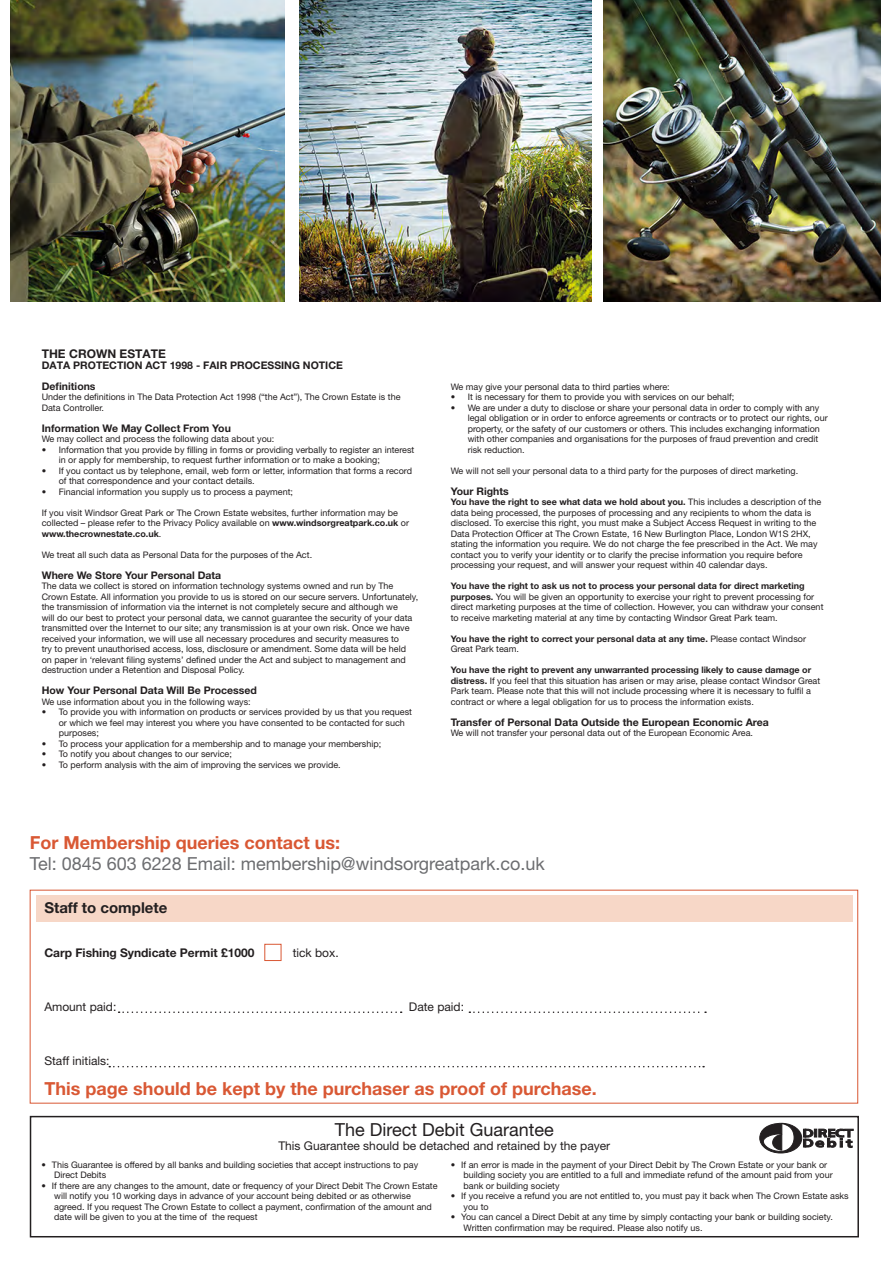
<style>
.page{position:relative;width:893px;height:1263px;background:#fff}
.page>*{position:absolute;margin:0;border:0;box-sizing:border-box;transform-origin:0 0}
.t1{font:700 18px "Helvetica Neue";color:#d95834}
.t2{font:18px "Helvetica Neue";color:#6c6d70}
.t3{font:18px "Helvetica Neue";color:#231f20}
.t4{font:700 15px "Helvetica Neue";color:#231f20}
.t5{font:12px "Helvetica Neue";color:#231f20}
.t6{font:700 12px "Helvetica Neue";color:#231f20}
.t7{font:700 10.5px "Helvetica Neue";color:#231f20}
.t8{font:9px/10.5px "Helvetica Neue";color:#231f20}
.t9{font:700 9px/10.5px "Helvetica Neue";color:#231f20}
.s1{font-weight:700}
.s2{font-weight:400}
</style>
<div class="page">
<div style="left:36px;top:895px;width:816px;height:26px;background:#f7d7c7"></div>
<div style="left:30px;top:1116px;width:829px;height:121px;border:2px solid #231f20"></div>
<svg style="left:760px;top:1123px;width:93px;height:30px"></svg>
<svg style="left:119px;top:1011px;width:283px;height:2px"></svg>
<svg style="left:469px;top:1011px;width:237px;height:2px"></svg>
<svg style="left:109px;top:1066px;width:595px;height:1px"></svg>
<img style="left:11px;top:0;width:274px;height:302px">
<img style="left:299px;top:0;width:292px;height:302px">
<img style="left:604px;top:0;width:276px;height:302px">
<div style="left:264px;top:944px;width:17px;height:17px;background:#fff;border:1px solid #d95834"></div>
<p class="t6" style="left:42px;top:346px;width:126px">THE CROWN ESTATE</p>
<p class="t7" style="left:42px;top:358px;width:303px">DATA PROTECTION ACT 1998 - FAIR PROCESSING NOTICE</p>
<p class="t7" style="left:42px;top:379px;width:55px">Definitions</p>
<p class="t8" style="left:42px;top:391px;width:360px">Under the definitions in The Data Protection Act 1998 (“the Act”), The Crown Estate is the<br>Data Controller.</p>
<p class="t7" style="left:42px;top:421px;width:191px">Information We May Collect From You</p>
<p class="t8" style="left:42px;top:433px;width:234px">We may collect and process the following data about you:</p>
<p class="t8" style="left:59px;top:444px;width:357px;text-indent:-17px">• Information that you provide by filling in forms or providing verbally to register an interest in or apply for membership, to request further information or to make a booking;</p>
<p class="t8" style="left:59px;top:465px;width:355px;text-indent:-17px">• If you contact us by telephone, email, web form or letter, information that forms a record of that correspondence and your contact details.</p>
<p class="t8" style="left:42px;top:486px;width:253px">• Financial information you supply us to process a payment;</p>
<p class="t8" style="left:42px;top:507px;width:369px">If you visit Windsor Great Park or The Crown Estate websites, further information may be collected – please refer to the Privacy Policy available on <span class="s1">www.windsorgreatpark.co.uk</span> or <span class="s1">www.thecrownestate.co.uk</span>.</p>
<p class="t8" style="left:42px;top:549px;width:272px">We treat all such data as Personal Data for the purposes of the Act.</p>
<p class="t7" style="left:42px;top:568px;width:181px">Where We Store Your Personal Data</p>
<p class="t8" style="left:42px;top:580px;width:378px">The data we collect is stored on information technology systems owned and run by The Crown Estate. All information you provide to us is stored on our secure servers. Unfortunately, the transmission of information via the internet is not completely secure and although we<br>will do our best to protect your personal data, we cannot guarantee the security of your data transmitted over the Internet to our site; any transmission is at your own risk. Once we have received your information, we will use all necessary procedures and security measures to<br>try to prevent unauthorised access, loss, disclosure or amendment. Some data will be held on paper in ‘relevant filing systems’ defined under the Act and subject to management and destruction under a Retention and Disposal Policy.</p>
<p class="t7" style="left:42px;top:684px;width:217px">How Your Personal Data Will Be Processed</p>
<p class="t8" style="left:42px;top:696px;width:211px">We use information about you in the following ways:</p>
<p class="t8" style="left:59px;top:706px;width:355px;text-indent:-17px">• To provide you with information on products or services provided by us that you request or which we feel may interest you where you have consented to be contacted for such purposes;</p>
<p class="t8" style="left:42px;top:738px;width:341px">• To process your application for a membership and to manage your membership;</p>
<p class="t8" style="left:42px;top:748px;width:192px">• To notify you about changes to our service;</p>
<p class="t8" style="left:42px;top:759px;width:300px">• To perform analysis with the aim of improving the services we provide.</p>
<p class="t8" style="left:451px;top:381px;width:221px">We may give your personal data to third parties where:</p>
<p class="t8" style="left:451px;top:392px;width:285px">• It is necessary for them to provide you with services on our behalf;</p>
<p class="t8" style="left:468px;top:402px;width:361px;text-indent:-17px">• We are under a duty to disclose or share your personal data in order to comply with any legal obligation or in order to enforce agreements or contracts or to protect our rights, our property, or the safety of our customers or others. This includes exchanging information with other companies and organisations for the purposes of fraud prevention and credit risk reduction.</p>
<p class="t8" style="left:451px;top:465px;width:349px">We will not sell your personal data to a third party for the purposes of direct marketing.</p>
<p class="t7" style="left:451px;top:485px;width:59px">Your Rights</p>
<p class="t8" style="left:451px;top:497px;width:372px"><span class="s1">You have the right to see what data we hold about you.</span> This includes a description of the data being processed, the purposes of processing and any recipients to whom the data is disclosed. To exercise this right, you must make a Subject Access Request in writing to the Data Protection Officer at The Crown Estate, 16 New Burlington Place, London W1S 2HX, stating the information you require. We do not charge the fee prescribed in the Act. We may contact you to verify your identity or to clarify the precise information you require before processing your request, and will answer your request within 40 calendar days.</p>
<p class="t8" style="left:451px;top:581px;width:374px"><span class="s1">You have the right to ask us not to process your personal data for direct marketing purposes.</span> You will be given an opportunity to exercise your right to prevent processing for direct marketing purposes at the time of collection. However, you can withdraw your consent to receive marketing material at any time by contacting Windsor Great Park team.</p>
<p class="t9" style="left:451px;top:633px;width:357px">You have the right to correct your personal data at any time. <span class="s2">Please contact Windsor<br>Great Park team.</span></p>
<p class="t8" style="left:451px;top:665px;width:371px"><span class="s1">You have the right to prevent any unwarranted processing likely to cause damage or distress.</span> If you feel that this situation has arisen or may arise, please contact Windsor Great Park team. Please note that this will not include processing where it is necessary to fulfil a contract or where a legal obligation for us to process the information exists.</p>
<p class="t7" style="left:451px;top:716px;width:320px">Transfer of Personal Data Outside the European Economic Area</p>
<p class="t8" style="left:451px;top:728px;width:304px">We will not transfer your personal data out of the European Economic Area.</p>
<p class="t1" style="left:30px;top:831px;width:312px">For Membership queries contact us:</p>
<p class="t2" style="left:30px;top:852px;width:517px">Tel: 0845 603 6228 Email: membership@windsorgreatpark.co.uk</p>
<p class="t4" style="left:44px;top:898px;width:125px">Staff to complete</p>
<p class="t6" style="left:44px;top:945px;width:212px">Carp Fishing Syndicate Permit £1000</p>
<p class="t5" style="left:293px;top:945px;width:48px">tick box.</p>
<p class="t5" style="left:44px;top:999px;width:74px">Amount paid:</p>
<p class="t5" style="left:409px;top:999px;width:57px">Date paid:</p>
<p class="t5" style="left:44px;top:1053px;width:67px">Staff initials:</p>
<p class="t1" style="left:44px;top:1077px;width:554px">This page should be kept by the purchaser as proof of purchase.</p>
<p class="t3" style="left:335px;top:1119px;width:221px">The Direct Debit Guarantee</p>
<p class="t5" style="left:278px;top:1138px;width:333px">This Guarantee should be detached and retained by the payer</p>
<p class="t8" style="left:54px;top:1159px;width:365px;text-indent:-13px">• This Guarantee is offered by all banks and building societies that accept instructions to pay<br>Direct Debits</p>
<p class="t8" style="left:54px;top:1180px;width:385px;text-indent:-13px">• If there are any changes to the amount, date or frequency of your Direct Debit The Crown Estate will notify you 10 working days in advance of your account being debited or as otherwise agreed. If you request The Crown Estate to collect a payment, confirmation of the amount and date will be given to you at the time of the request</p>
<p class="t8" style="left:463px;top:1159px;width:371px;text-indent:-13px">• If an error is made in the payment of your Direct Debit by The Crown Estate or your bank or building society you are entitled to a full and immediate refund of the amount paid from your bank or building society</p>
<p class="t8" style="left:463px;top:1190px;width:387px;text-indent:-13px">• If you receive a refund you are not entitled to, you must pay it back when The Crown Estate asks you to</p>
<p class="t8" style="left:463px;top:1211px;width:371px;text-indent:-13px">• You can cancel a Direct Debit at any time by simply contacting your bank or building society.<br>Written confirmation may be required. Please also notify us.</p>
</div>
